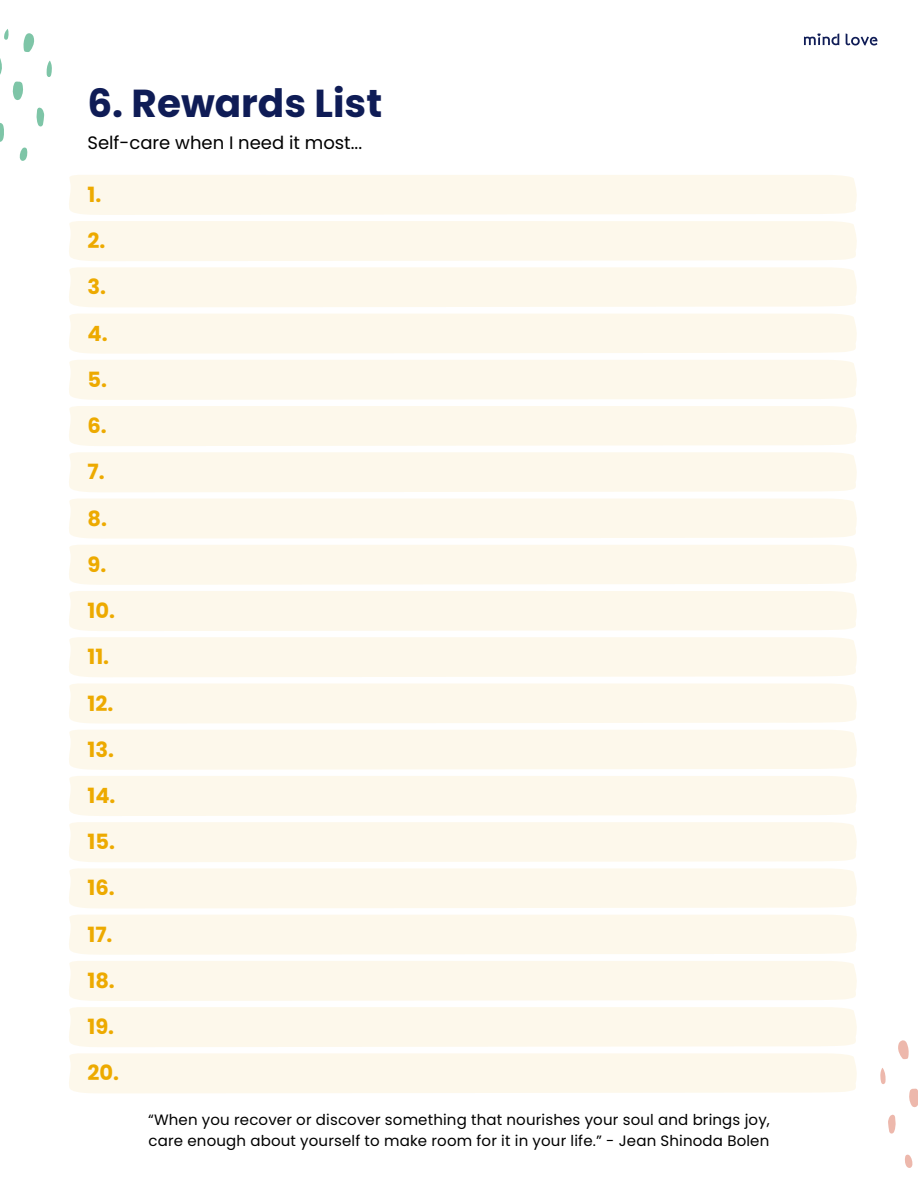
<style>
.page{position:relative;width:918px;height:1188px;background:#fff}
.page>*{position:absolute;margin:0;border:0;box-sizing:border-box;transform-origin:0 0}
.t1{font:700 39px "Poppins";color:#0f1c56}
.t2{font:700 21px "Poppins";color:#edaa00}
.t3{font:18px "Poppins";color:#000}
.t4{font:15px/21px "Poppins";letter-spacing:.01em;color:#000}
</style>
<div class="page">
<svg style="left:804px;top:33px;width:35px;height:12px"></svg>
<svg style="left:846px;top:33px;width:31px;height:13px"></svg>
<svg style="left:0;top:58px;width:2px;height:17px"></svg>
<svg style="left:13px;top:81px;width:10px;height:19px"></svg>
<svg style="left:23px;top:33px;width:11px;height:19px"></svg>
<svg style="left:0;top:123px;width:4px;height:19px"></svg>
<svg style="left:36px;top:107px;width:8px;height:20px"></svg>
<svg style="left:19px;top:147px;width:9px;height:14px"></svg>
<svg style="left:46px;top:61px;width:6px;height:16px"></svg>
<svg style="left:4px;top:29px;width:5px;height:11px"></svg>
<svg style="left:909px;top:1088px;width:9px;height:20px"></svg>
<svg style="left:898px;top:1040px;width:11px;height:20px"></svg>
<svg style="left:888px;top:1115px;width:8px;height:19px"></svg>
<svg style="left:905px;top:1154px;width:8px;height:14px"></svg>
<svg style="left:880px;top:1068px;width:6px;height:16px"></svg>
<div style="left:69px;top:175px;width:788px;height:40px;background:#fdf8eb"></div>
<div style="left:69px;top:406px;width:788px;height:40px;background:#fdf8eb"></div>
<div style="left:69px;top:637px;width:788px;height:40px;background:#fdf8eb"></div>
<div style="left:69px;top:221px;width:788px;height:40px;background:#fdf8eb"></div>
<div style="left:69px;top:452px;width:788px;height:40px;background:#fdf8eb"></div>
<div style="left:69px;top:683px;width:788px;height:41px;background:#fdf8eb"></div>
<svg style="left:69px;top:868px;width:788px;height:87px;background:#fdf8ec"></svg>
<div style="left:69px;top:267px;width:788px;height:40px;background:#fdf8eb"></div>
<div style="left:69px;top:499px;width:788px;height:40px;background:#fdf8eb"></div>
<div style="left:69px;top:730px;width:788px;height:40px;background:#fdf8eb"></div>
<div style="left:69px;top:961px;width:788px;height:40px;background:#fdf8eb"></div>
<div style="left:69px;top:314px;width:788px;height:40px;background:#fdf8eb"></div>
<div style="left:69px;top:545px;width:788px;height:40px;background:#fdf8eb"></div>
<div style="left:69px;top:776px;width:788px;height:40px;background:#fdf8eb"></div>
<div style="left:69px;top:1007px;width:788px;height:40px;background:#fdf8eb"></div>
<div style="left:69px;top:360px;width:788px;height:40px;background:#fdf8eb"></div>
<div style="left:69px;top:591px;width:788px;height:40px;background:#fdf8eb"></div>
<div style="left:69px;top:822px;width:788px;height:40px;background:#fdf8eb"></div>
<div style="left:69px;top:1053px;width:788px;height:40px;background:#fdf8eb"></div>
<p class="t1" style="left:87px;top:80px;width:296px">6. Rewards List</p>
<p class="t3" style="left:87px;top:132px;width:276px">Self-care when I need it most...</p>
<p class="t2" style="left:87px;top:182px;width:15px">1.</p>
<p class="t2" style="left:87px;top:229px;width:19px">2.</p>
<p class="t2" style="left:87px;top:275px;width:20px">3.</p>
<p class="t2" style="left:87px;top:321px;width:22px">4.</p>
<p class="t2" style="left:87px;top:367px;width:21px">5.</p>
<p class="t2" style="left:87px;top:414px;width:21px">6.</p>
<p class="t2" style="left:87px;top:460px;width:19px">7.</p>
<p class="t2" style="left:87px;top:506px;width:21px">8.</p>
<p class="t2" style="left:87px;top:552px;width:20px">9.</p>
<p class="t2" style="left:87px;top:599px;width:29px">10.</p>
<p class="t2" style="left:87px;top:645px;width:23px">11.</p>
<p class="t2" style="left:87px;top:691px;width:27px">12.</p>
<p class="t2" style="left:87px;top:737px;width:28px">13.</p>
<p class="t2" style="left:87px;top:783px;width:30px">14.</p>
<p class="t2" style="left:87px;top:830px;width:29px">15.</p>
<p class="t2" style="left:87px;top:876px;width:29px">16.</p>
<p class="t2" style="left:87px;top:922px;width:27px">17.</p>
<p class="t2" style="left:87px;top:968px;width:29px">18.</p>
<p class="t2" style="left:87px;top:1015px;width:28px">19.</p>
<p class="t2" style="left:87px;top:1061px;width:33px">20.</p>
<p class="t4" style="left:148px;top:1109px;width:623px">“When you recover or discover something that nourishes your soul and brings joy, care enough about yourself to make room for it in your life.” - Jean Shinoda Bolen</p>
</div>
